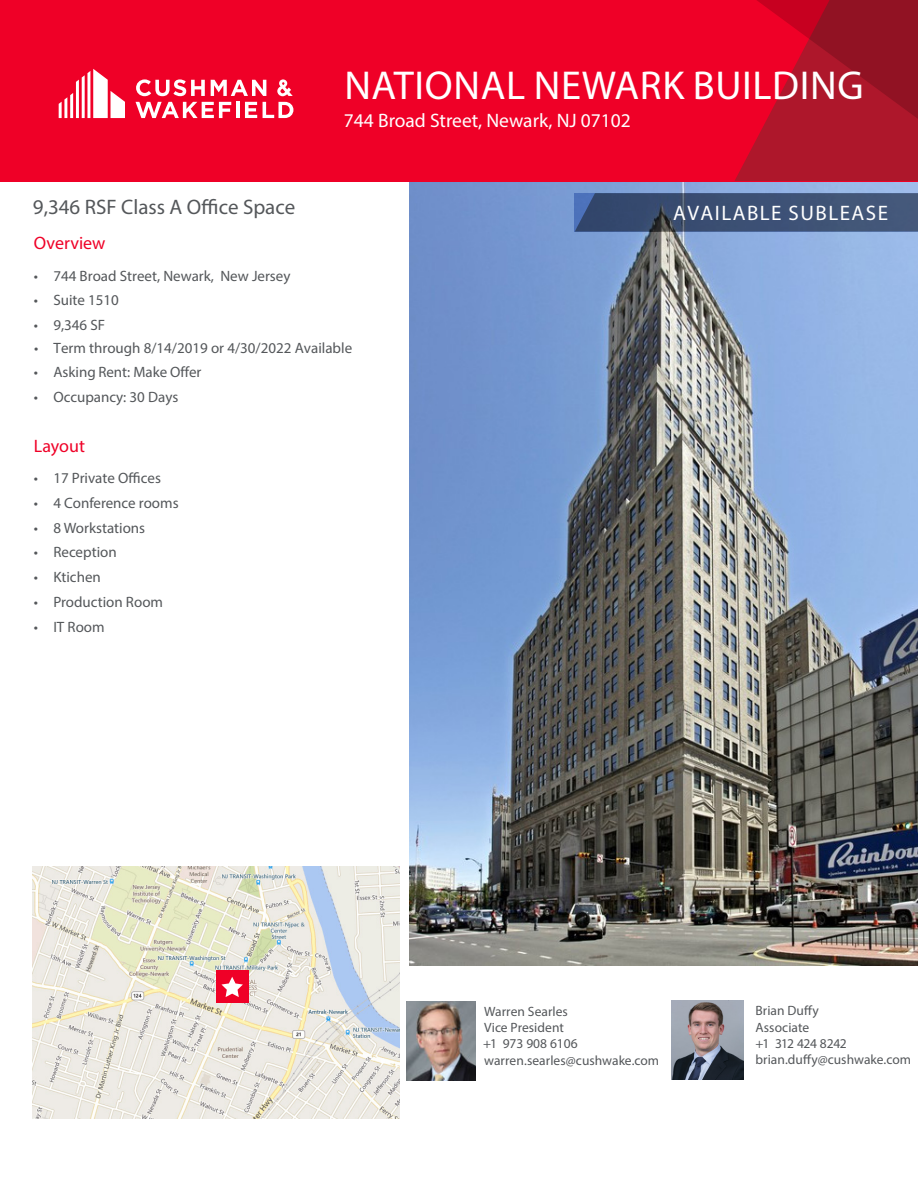
<style>
.page{position:relative;width:918px;height:1188px;background:#fff}
.page>*{position:absolute;margin:0;border:0;box-sizing:border-box;transform-origin:0 0}
.Property_Name___Addr{font:40.5px "Myriad Pro";letter-spacing:.015em;color:#fff}
.t1{font:30px "Myriad Pro";letter-spacing:-.005em;color:#fff}
.Subheading_-_gray{font:21px "Myriad Pro";color:#54575a}
.Banner_Callout_Text{font:21px "Myriad Pro";letter-spacing:.07em;color:#fff}
.Property_Name___Addr-2{font:19.5px "Myriad Pro";color:#fff}
.Section_Head_-_red{font:18px "Myriad Pro";color:#ef0027}
.t2{font:15px "Myriad Pro";color:#54575a}
.Broker_Name{font:13.5px/16.2px "Myriad Pro";color:#54575a}
.Broker_Contact{font:13.5px/16.2px "Myriad Pro";color:#54575a}
</style>
<div class="page">
<img style="left:410px;top:181px;width:508px;height:785px">
<svg style="left:32px;top:1025px;width:712px;height:94px"></svg>
<svg style="left:575px;top:193px;width:343px;height:39px;background:#3d5175"></svg>
<img style="left:33px;top:866px;width:366px;height:252px">
<div style="left:216px;top:971px;width:32px;height:32px;background:#ef0027"></div>
<svg style="left:221px;top:977px;width:22px;height:20px"></svg>
<img style="left:672px;top:1000px;width:71px;height:80px">
<div style="left:0;top:0;width:918px;height:181px;background:#ef0027"></div>
<svg style="left:734px;top:0;width:184px;height:181px"></svg>
<svg style="left:58px;top:69px;width:67px;height:49px"></svg>
<svg style="left:135px;top:79px;width:158px;height:39px"></svg>
<img style="left:406px;top:1001px;width:70px;height:80px">
<p class="Property_Name___Addr" style="left:344px;top:60px;width:521px">NATIONAL NEWARK BUILDING</p>
<p class="Property_Name___Addr-2" style="left:344px;top:108px;width:288px">744 Broad Street, Newark, NJ 07102</p>
<h2 class="t1" style="left:346px;top:67px;width:326px">Property Name or Address</h2>
<h3 class="Property_Name___Addr-2" style="left:346px;top:105px;width:258px">1234 Address Street / City, State</h3>
<p class="Subheading_-_gray" style="left:33px;top:194px;width:264px">9,346 RSF Class A Office Space</p>
<p class="Section_Head_-_red" style="left:34px;top:232px;width:73px">Overview</p>
<p class="t2" style="left:34px;top:266px;width:258px">• 744 Broad Street, Newark, New Jersey</p>
<p class="t2" style="left:34px;top:291px;width:87px">• Suite 1510</p>
<p class="t2" style="left:34px;top:316px;width:73px">• 9,346 SF</p>
<p class="t2" style="left:34px;top:363px;width:169px">• Asking Rent: Make Offer</p>
<p class="t2" style="left:34px;top:388px;width:146px">• Occupancy: 30 Days</p>
<p class="Section_Head_-_red" style="left:34px;top:435px;width:53px">Layout</p>
<p class="t2" style="left:34px;top:469px;width:129px">• 17 Private Offices</p>
<p class="t2" style="left:34px;top:494px;width:146px">• 4 Conference rooms</p>
<p class="t2" style="left:34px;top:518px;width:113px">• 8 Workstations</p>
<p class="t2" style="left:34px;top:543px;width:84px">• Reception</p>
<p class="t2" style="left:34px;top:568px;width:68px">• Ktichen</p>
<p class="t2" style="left:34px;top:593px;width:131px">• Production Room</p>
<p class="t2" style="left:34px;top:617px;width:72px">• IT Room</p>
<p class="t2" style="left:34px;top:339px;width:320px">• Term through 8/14/2019 or 4/30/2022 Available</p>
<p class="Banner_Callout_Text" style="left:673px;top:200px;width:216px">AVAILABLE SUBLEASE</p>
<p class="Broker_Name" style="left:484px;top:1003px;width:85px">Warren Searles</p>
<p class="Broker_Name" style="left:483px;top:1019px;width:178px">Vice President<br>+1 973 908 6106 warren.searles@cushwake.com</p>
<p class="Broker_Name" style="left:755px;top:1003px;width:65px">Brian Duffy</p>
<p class="Broker_Contact" style="left:755px;top:1019px;width:157px">Associate<br>+1 312 424 8242 brian.duffy@cushwake.com</p>
</div>
